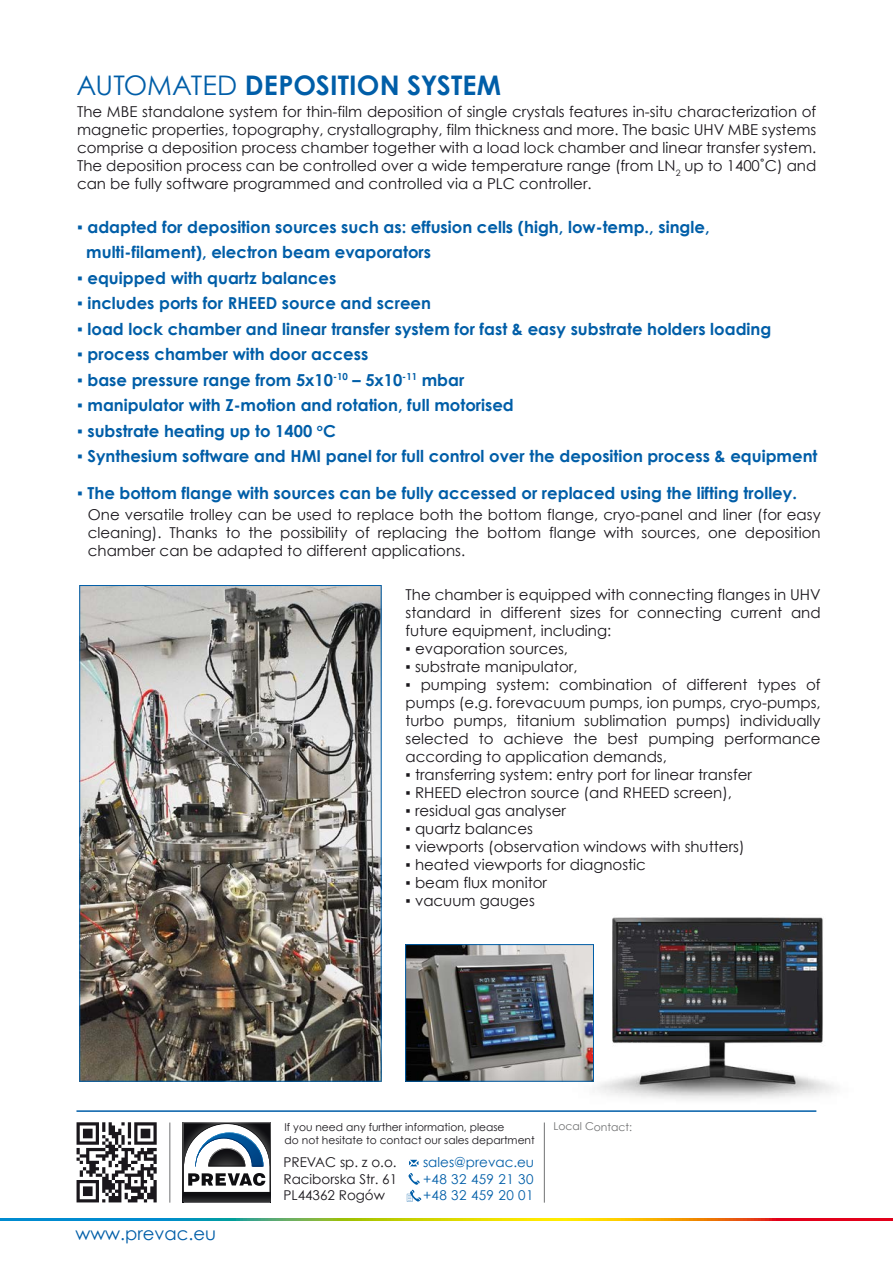
<style>
.page{position:relative;width:893px;height:1263px;background:#fff}
.page>*{position:absolute;margin:0;border:0;box-sizing:border-box;transform-origin:0 0}
.t1{font:700 27px "Century Gothic";letter-spacing:.005em;color:#005ea8}
.t2{font:18px "Century Gothic";color:#005ea8}
.t3{font:700 16.5px/25.5px "Century Gothic";color:#005ea8}
.t4{font:15px/18px "Century Gothic";color:#1a171c;text-align:justify}
.t5{font:13.5px/16.2px "Century Gothic";color:#1a171c;text-align:justify}
.t6{font:13.5px/16.2px "Century Gothic";letter-spacing:.025em;color:#005ea8;text-align:justify}
.t7{font:10.8px/12.9px "Century Gothic";color:#1a171c}
.t8{font:10.8px "Century Gothic";color:#707172}
.s1{font-weight:400}
</style>
<div class="page">
<svg style="left:183px;top:1122px;width:88px;height:81px"></svg>
<svg style="left:407px;top:1173px;width:14px;height:29px"></svg>
<hr style="left:544px;top:1122px;width:1px;height:80px;background:#707172">
<hr style="left:170px;top:1122px;width:1px;height:80px;background:#707172">
<svg style="left:409px;top:1159px;width:10px;height:8px"></svg>
<hr style="left:76px;top:1110px;width:740px;height:2px;background:#005ea8">
<svg style="left:0;top:1219px;width:893px;height:1px"></svg>
<svg style="left:77px;top:1122px;width:80px;height:80px"></svg>
<img style="left:81px;top:587px;width:299px;height:493px">
<div style="left:79px;top:585px;width:303px;height:497px;border:1px solid #005ea8"></div>
<img style="left:407px;top:946px;width:159px;height:134px">
<div style="left:405px;top:944px;width:189px;height:138px;border:1px solid #005ea8"></div>
<img style="left:566px;top:917px;width:269px;height:195px">
<h1 class="t1" style="left:77px;top:65px;width:426px"><span class="s1">AUTOMATED</span> DEPOSITION SYSTEM</h1>
<p class="t4" style="left:77px;top:102px;width:741px">The MBE standalone system for thin-film deposition of single crystals features in-situ characterization of magnetic properties, topography, crystallography, film thickness and more. The basic UHV MBE systems comprise a deposition process chamber together with a load lock chamber and linear transfer system.<br>The deposition process can be controlled over a wide temperature range (from LN<sub>2</sub> up to 1400˚C) and can be fully software programmed and controlled via a PLC controller.</p>
<p class="t3" style="left:86px;top:213px;width:625px;text-indent:-9px">▪ adapted for deposition sources such as: effusion cells (high, low-temp., single, multi-filament), electron beam evaporators</p>
<p class="t3" style="left:77px;top:264px;width:261px">▪ equipped with quartz balances</p>
<p class="t3" style="left:77px;top:290px;width:355px">▪ includes ports for RHEED source and screen</p>
<p class="t3" style="left:77px;top:315px;width:696px">▪ load lock chamber and linear transfer system for fast &amp; easy substrate holders loading</p>
<p class="t3" style="left:77px;top:341px;width:293px">▪ process chamber with door access</p>
<p class="t3" style="left:77px;top:366px;width:389px">▪ base pressure range from 5x10<sup>-10</sup> – 5x10<sup>-11</sup> mbar</p>
<p class="t3" style="left:77px;top:392px;width:438px">▪ manipulator with Z-motion and rotation, full motorised</p>
<p class="t3" style="left:77px;top:417px;width:260px">▪ substrate heating up to 1400 <sup>o</sup>C</p>
<p class="t3" style="left:77px;top:443px;width:742px">▪ Synthesium software and HMI panel for full control over the deposition process &amp; equipment</p>
<p class="t3" style="left:77px;top:479px;width:721px">▪ The bottom flange with sources can be fully accessed or replaced using the lifting trolley.</p>
<p class="t4" style="left:88px;top:505px;width:734px">One versatile trolley can be used to replace both the bottom flange, cryo-panel and liner (for easy cleaning). Thanks to the possibility of replacing the bottom flange with sources, one deposition chamber can be adapted to different applications.</p>
<p class="t4" style="left:406px;top:585px;width:417px">The chamber is equipped with connecting flanges in UHV standard in different sizes for connecting current and future equipment, including:</p>
<p class="t4" style="left:406px;top:639px;width:164px">▪ evaporation sources,</p>
<p class="t4" style="left:406px;top:657px;width:173px">▪ substrate manipulator,</p>
<p class="t4" style="left:406px;top:675px;width:417px">▪ pumping system: combination of different types of pumps (e.g. forevacuum pumps, ion pumps, cryo-pumps, turbo pumps, titanium sublimation pumps) individually selected to achieve the best pumping performance according to application demands,</p>
<p class="t4" style="left:406px;top:765px;width:348px">▪ transferring system: entry port for linear transfer</p>
<p class="t4" style="left:406px;top:783px;width:328px">▪ RHEED electron source (and RHEED screen),</p>
<p class="t4" style="left:406px;top:801px;width:162px">▪ residual gas analyser</p>
<p class="t4" style="left:406px;top:819px;width:129px">▪ quartz balances</p>
<p class="t4" style="left:406px;top:837px;width:340px">▪ viewports (observation windows with shutters)</p>
<p class="t4" style="left:406px;top:855px;width:242px">▪ heated viewports for diagnostic</p>
<p class="t4" style="left:406px;top:873px;width:143px">▪ beam flux monitor</p>
<p class="t4" style="left:406px;top:891px;width:131px">▪ vacuum gauges</p>
<p class="t2" style="left:75px;top:1220px;width:142px">www.prevac.eu</p>
<p class="t7" style="left:285px;top:1121px;width:252px">If you need any further information, please<br>do not hesitate to contact our sales department</p>
<p class="t5" style="left:283px;top:1154px;width:115px">PREVAC sp. z o.o.<br>Raciborska Str. 61<br>PL44362 Rogów</p>
<p class="t6" style="left:423px;top:1154px;width:113px">sales@prevac.eu +48 32 459 21 30 +48 32 459 20 01</p>
<p class="t8" style="left:553px;top:1119px;width:80px">Local Contact:</p>
</div>
